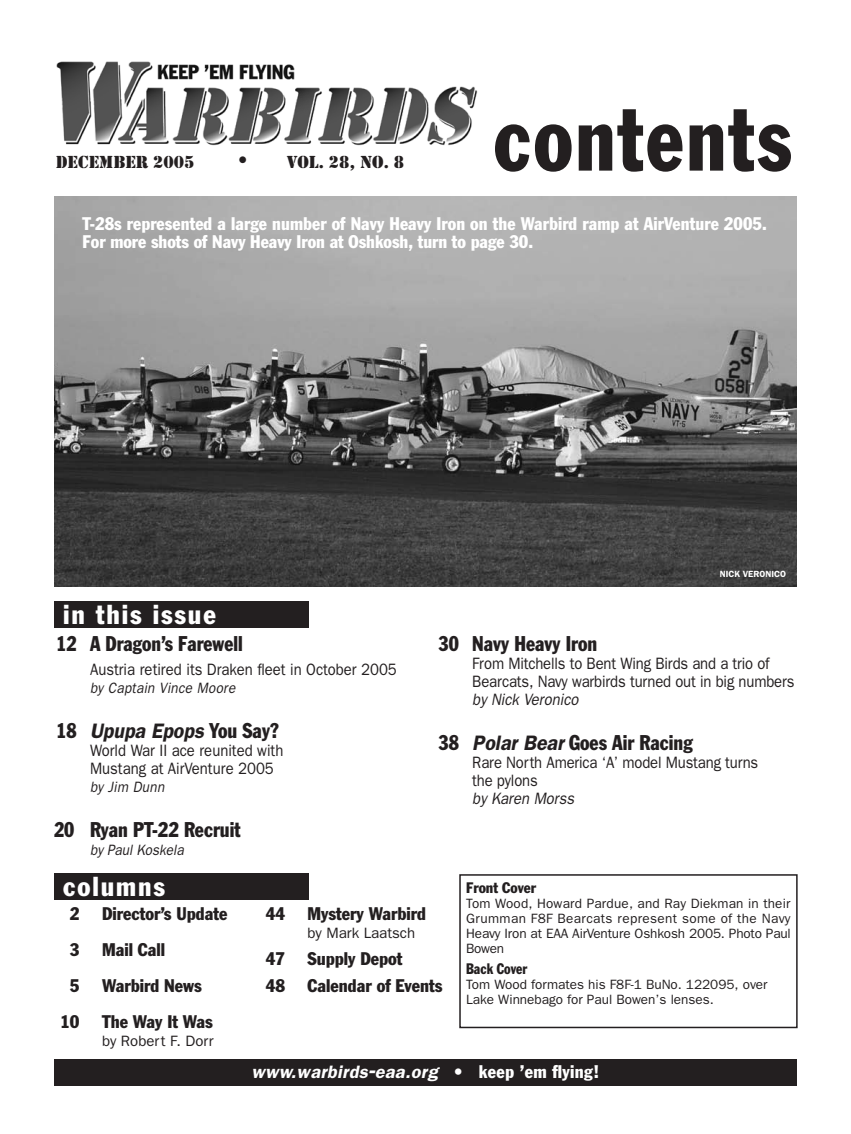
<style>
.page{position:relative;width:851px;height:1134px;background:#fff}
.page>*{position:absolute;margin:0;border:0;box-sizing:border-box;transform-origin:0 0}
.t1{font:condensed 90px "Franklin Gothic";letter-spacing:.03em;color:#231f20;scale:.9 1}
.t2{font:condensed 27px "Franklin Gothic";letter-spacing:.07em;color:#fff}
.t3{font:condensed 21px "Franklin Gothic";color:#231f20;scale:.9 1}
.t4{font:italic 600 21px "Franklin Gothic";color:#231f20;scale:.93 1}
.t5{font:condensed 18px/18px "Franklin Gothic";letter-spacing:.005em;color:#fff}
.t6{font:condensed 18px/27px "Franklin Gothic";color:#231f20}
.t7{font:italic 600 18px "Franklin Gothic";letter-spacing:.02em;color:#fff}
.t8{font:18px "Stencil";color:#231f20}
.t9{font:16.5px/18px "Franklin Gothic";letter-spacing:-.01em;color:#231f20;scale:.9 1}
.t10{font:italic 16.5px "Franklin Gothic";color:#231f20;scale:.9 1}
.t11{font:italic 15px "Franklin Gothic";letter-spacing:.02em;color:#231f20;scale:.9 1}
.t12{font:15px "Franklin Gothic";color:#231f20}
.t13{font:italic 15px "Franklin Gothic";color:#231f20;scale:.9 1}
.t14{font:condensed 15px "Franklin Gothic";color:#231f20}
.t15{font:condensed 15px "Franklin Gothic";color:#231f20;scale:.9 1}
.t16{font:13.5px/15px "Franklin Gothic";color:#231f20;text-align:justify}
.t17{font:600 9px "Franklin Gothic";color:#fff}
.s1{font-size:24px}
.s2{font-weight:400;font-style:normal;font-stretch:condensed}
.s3{font-weight:600;font-style:italic;font-stretch:normal}
</style>
<div class="page">
<img style="left:54px;top:196px;width:742px;height:390px">
<img style="left:56px;top:61px;width:422px;height:85px">
<div style="left:54px;top:1059px;width:742px;height:27px;background:#231f20"></div>
<div style="left:54px;top:873px;width:254px;height:27px;background:#231f20"></div>
<div style="left:54px;top:602px;width:254px;height:26px;background:#231f20"></div>
<div style="left:459px;top:874px;width:338px;height:154px;border:2px solid #231f20"></div>
<p class="t8" style="left:56px;top:152px;width:140px">DECEMBER 2005</p>
<p class="t8" style="left:239px;top:152px;width:166px"><span class="s1">•</span> VOL. 28, NO. 8</p>
<h1 class="t1" style="left:494px;top:84px;width:332px">contents</h1>
<p class="t5" style="left:82px;top:214px;width:686px">T-28s represented a large number of Navy Heavy Iron on the Warbird ramp at AirVenture 2005.<br>For more shots of Navy Heavy Iron at Oshkosh, turn to page 30.</p>
<h2 class="t2" style="left:63px;top:598px;width:154px">in this issue</h2>
<p class="t3" style="left:56px;top:631px;width:208px">12 A Dragon’s Farewell</p>
<p class="t9" style="left:90px;top:660px;width:342px">Austria retired its Draken fleet in October 2005</p>
<p class="t11" style="left:90px;top:679px;width:163px">by Captain Vince Moore</p>
<p class="t4" style="left:56px;top:718px;width:241px"><span class="s2">18</span> Upupa Epops <span class="s2">You Say?</span></p>
<p class="t9" style="left:90px;top:741px;width:216px">World War II ace reunited with<br>Mustang at AirVenture 2005</p>
<p class="t11" style="left:90px;top:778px;width:84px">by Jim Dunn</p>
<p class="t3" style="left:54px;top:817px;width:209px">20 Ryan PT-22 Recruit</p>
<p class="t13" style="left:90px;top:841px;width:106px">by Paul Koskela</p>
<p class="t17" style="left:719px;top:569px;width:68px">NICK VERONICO</p>
<p class="t3" style="left:438px;top:631px;width:178px">30 Navy Heavy Iron</p>
<p class="t9" style="left:472px;top:654px;width:359px">From Mitchells to Bent Wing Birds and a trio of<br>Bearcats, Navy warbirds turned out in big numbers</p>
<p class="t10" style="left:472px;top:690px;width:119px">by Nick Veronico</p>
<p class="t3" style="left:438px;top:730px;width:284px">38 <span class="s3">Polar Bear</span> Goes Air Racing</p>
<p class="t9" style="left:472px;top:753px;width:319px">Rare North America ‘A’ model Mustang turns the pylons</p>
<p class="t10" style="left:472px;top:789px;width:115px">by Karen Morss</p>
<h2 class="t2" style="left:63px;top:870px;width:103px">columns</h2>
<p class="t6" style="left:70px;top:900px;width:159px">2 Director’s Update</p>
<p class="t6" style="left:70px;top:936px;width:97px">3 Mail Call</p>
<p class="t6" style="left:70px;top:972px;width:133px">5 Warbird News</p>
<p class="t6" style="left:60px;top:1008px;width:154px">10 The Way It Was</p>
<p class="t12" style="left:102px;top:1032px;width:113px">by Robert F. Dorr</p>
<p class="t6" style="left:266px;top:900px;width:162px">44 Mystery Warbird</p>
<p class="t12" style="left:307px;top:924px;width:109px">by Mark Laatsch</p>
<p class="t6" style="left:266px;top:945px;width:178px">47 Supply Depot<br>48 Calendar of Events</p>
<p class="t14" style="left:466px;top:879px;width:71px">Front Cover</p>
<p class="t16" style="left:466px;top:896px;width:326px">Tom Wood, Howard Pardue, and Ray Diekman in their Grumman F8F Bearcats represent some of the Navy Heavy Iron at EAA AirVenture Oshkosh 2005. Photo Paul Bowen</p>
<p class="t15" style="left:466px;top:960px;width:69px">Back Cover</p>
<p class="t16" style="left:466px;top:977px;width:303px">Tom Wood formates his F8F-1 BuNo. 122095, over<br>Lake Winnebago for Paul Bowen’s lenses.</p>
<p class="t7" style="left:251px;top:1061px;width:350px">www.warbirds<span class="s1">-</span>eaa.org <span class="s2">• keep ’em flying!</span></p>
</div>
